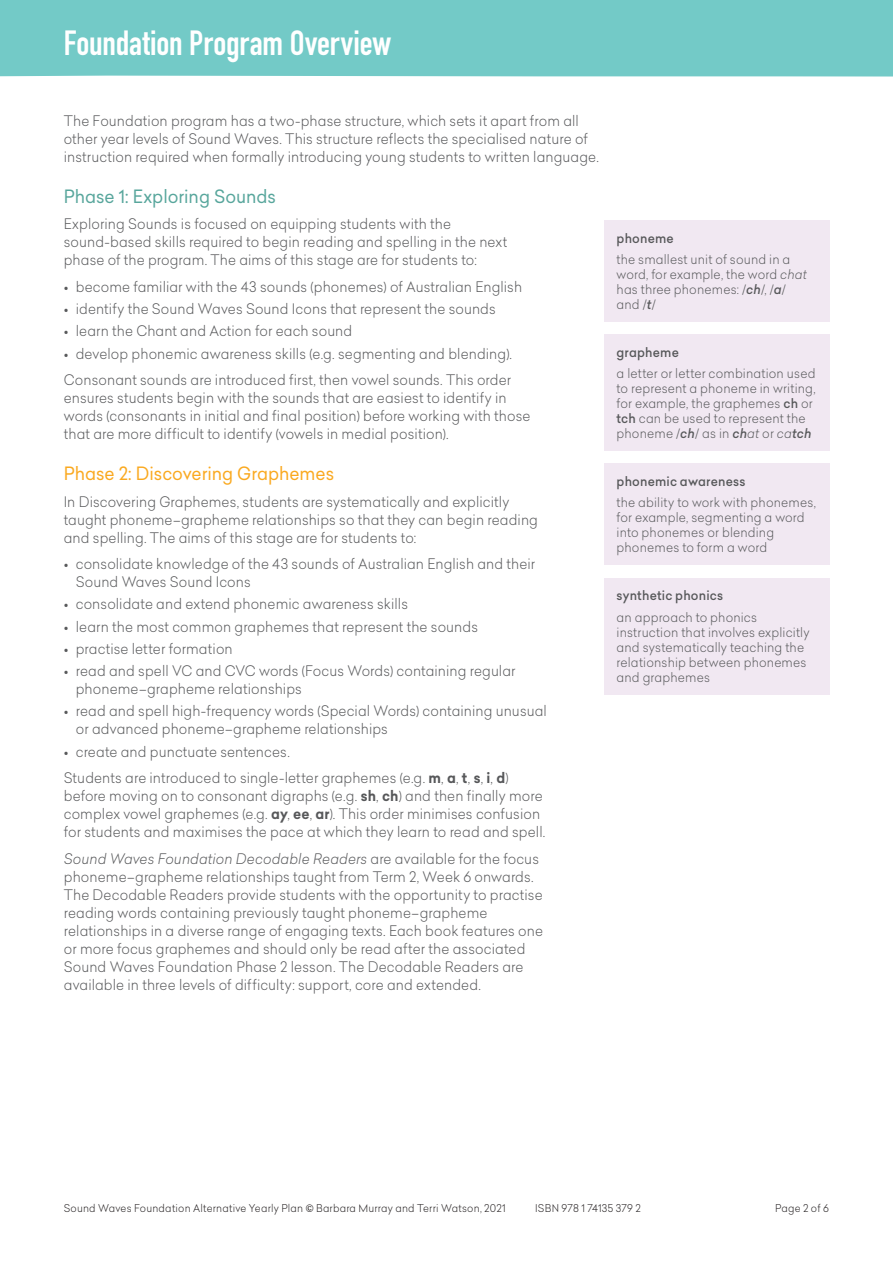
<style>
.page{position:relative;width:893px;height:1263px;background:#fff}
.page>*{position:absolute;margin:0;border:0;box-sizing:border-box;transform-origin:0 0}
.t1{font:34.5px "DIN Engschrift Std";letter-spacing:-.005em;color:#fff}
.t2{font:18px "Celias";color:#faa920;scale:.95 1}
.t3{font:18px "Celias";color:#58a69c;scale:.95 1}
.t4{font:300 14.25px/18px "Celias";letter-spacing:.01em;color:#57585a;scale:.95 1}
.t5{font:300 12.75px/15px "Celias";letter-spacing:.015em;color:#57585a;scale:.95 1}
.t6{font:500 12.75px "Celias";letter-spacing:.015em;color:#57585a;scale:.95 1}
.t7{font:300 10.5px "Celias";letter-spacing:.02em;color:#231f20;scale:.95 1}
.s1{font-weight:700}
.s2{font-style:italic}
.s3{font-weight:500;font-style:italic}
.s4{font-weight:500}
</style>
<div class="page">
<div style="left:0;top:0;width:893px;height:77px;background:#73cac7"></div>
<div style="left:604px;top:220px;width:225px;height:102px;background:#f1e8f2"></div>
<div style="left:604px;top:334px;width:225px;height:117px;background:#f1e8f2"></div>
<div style="left:604px;top:464px;width:225px;height:101px;background:#f1e8f2"></div>
<div style="left:604px;top:578px;width:225px;height:116px;background:#f1e8f2"></div>
<h1 class="t1" style="left:64px;top:23px;width:329px">Foundation Program Overview</h1>
<p class="t4" style="left:64px;top:111px;width:565px">The Foundation program has a two-phase structure, which sets it apart from all other year levels of Sound Waves. This structure reflects the specialised nature of instruction required when formally introducing young students to written language.</p>
<p class="t3" style="left:64px;top:184px;width:225px">Phase 1: Exploring Sounds</p>
<p class="t4" style="left:64px;top:215px;width:468px">Exploring Sounds is focused on equipping students with the sound-based skills required to begin reading and spelling in the next phase of the program. The aims of this stage are for students to:</p>
<p class="t4" style="left:64px;top:277px;width:484px">• become familiar with the 43 sounds (phonemes) of Australian English</p>
<p class="t4" style="left:64px;top:299px;width:456px">• identify the Sound Waves Sound Icons that represent the sounds</p>
<p class="t4" style="left:64px;top:322px;width:305px">• learn the Chant and Action for each sound</p>
<p class="t4" style="left:64px;top:340px;width:473px;line-height:26.5px">• develop phonemic awareness skills (e.g. segmenting and blending).<br>Consonant sounds are introduced first, then vowel sounds. This order</p>
<p class="t4" style="left:64px;top:388px;width:493px">ensures students begin with the sounds that are easiest to identify in words (consonants in initial and final position) before working with those that are more difficult to identify (vowels in medial position).</p>
<p class="t2" style="left:64px;top:461px;width:286px">Phase 2: Discovering Graphemes</p>
<p class="t4" style="left:64px;top:492px;width:501px">In Discovering Graphemes, students are systematically and explicitly taught phoneme–grapheme relationships so that they can begin reading and spelling. The aims of this stage are for students to:</p>
<p class="t4" style="left:76px;top:554px;width:485px;text-indent:-12px">• consolidate knowledge of the 43 sounds of Australian English and their<br>Sound Waves Sound Icons</p>
<p class="t4" style="left:64px;top:595px;width:364px">• consolidate and extend phonemic awareness skills</p>
<p class="t4" style="left:64px;top:617px;width:438px">• learn the most common graphemes that represent the sounds</p>
<p class="t4" style="left:64px;top:639px;width:179px">• practise letter formation</p>
<p class="t4" style="left:76px;top:662px;width:464px;text-indent:-12px">• read and spell VC and CVC words (Focus Words) containing regular phoneme–grapheme relationships</p>
<p class="t4" style="left:76px;top:702px;width:497px;text-indent:-12px">• read and spell high-frequency words (Special Words) containing unusual or advanced phoneme–grapheme relationships</p>
<p class="t4" style="left:64px;top:738px;width:470px;line-height:26.5px">• create and punctuate sentences.<br>Students are introduced to single-letter graphemes (e.g. <span class="s1">m</span>, <span class="s1">a</span>, <span class="s1">t</span>, <span class="s1">s</span>, <span class="s1">i</span>, <span class="s1">d</span>)</p>
<p class="t4" style="left:64px;top:787px;width:508px">before moving on to consonant digraphs (e.g. <span class="s1">sh</span>, <span class="s1">ch</span>) and then finally more complex vowel graphemes (e.g. <span class="s1">ay</span>, <span class="s1">ee</span>, <span class="s1">ar</span>). This order minimises confusion for students and maximises the pace at which they learn to read and spell.</p>
<p class="t4" style="left:64px;top:849px;width:506px"><span class="s2">Sound Waves Foundation Decodable Readers</span> are available for the focus phoneme–grapheme relationships taught from Term 2, Week 6 onwards.<br>The Decodable Readers provide students with the opportunity to practise reading words containing previously taught phoneme–grapheme relationships in a diverse range of engaging texts. Each book features one or more focus graphemes and should only be read after the associated Sound Waves Foundation Phase 2 lesson. The Decodable Readers are available in three levels of difficulty: support, core and extended.</p>
<p class="t6" style="left:617px;top:229px;width:62px">phoneme</p>
<p class="t5" style="left:617px;top:251px;width:202px">the smallest unit of sound in a word, for example, the word <span class="s2">chat </span>has three phonemes: /<span class="s3">ch</span>/, /<span class="s3">a</span>/ and /<span class="s3">t</span>/</p>
<p class="t6" style="left:617px;top:343px;width:67px">grapheme</p>
<p class="t5" style="left:617px;top:366px;width:211px">a letter or letter combination used to represent a phoneme in writing, for example, the graphemes <span class="s4">ch</span> or <span class="s4">tch</span> can be used to represent the phoneme /<span class="s3">ch</span>/ as in <span class="s3">ch</span><span class="s2">at</span> or <span class="s2">ca</span><span class="s3">tch</span></p>
<p class="t6" style="left:617px;top:472px;width:137px">phonemic awareness</p>
<p class="t5" style="left:617px;top:495px;width:211px">the ability to work with phonemes, for example, segmenting a word into phonemes or blending phonemes to form a word</p>
<p class="t6" style="left:617px;top:587px;width:114px">synthetic phonics</p>
<p class="t5" style="left:617px;top:609px;width:205px">an approach to phonics instruction that involves explicitly and systematically teaching the relationship between phonemes and graphemes</p>
<p class="t7" style="left:64px;top:1200px;width:467px">Sound Waves Foundation Alternative Yearly Plan Barbara Murray and Terri Watson, 2021</p>
<p class="t7" style="left:535px;top:1200px;width:113px">ISBN 978 1 74135 379 2</p>
<p class="t7" style="left:775px;top:1200px;width:58px">Page 2 of 6</p>
</div>
